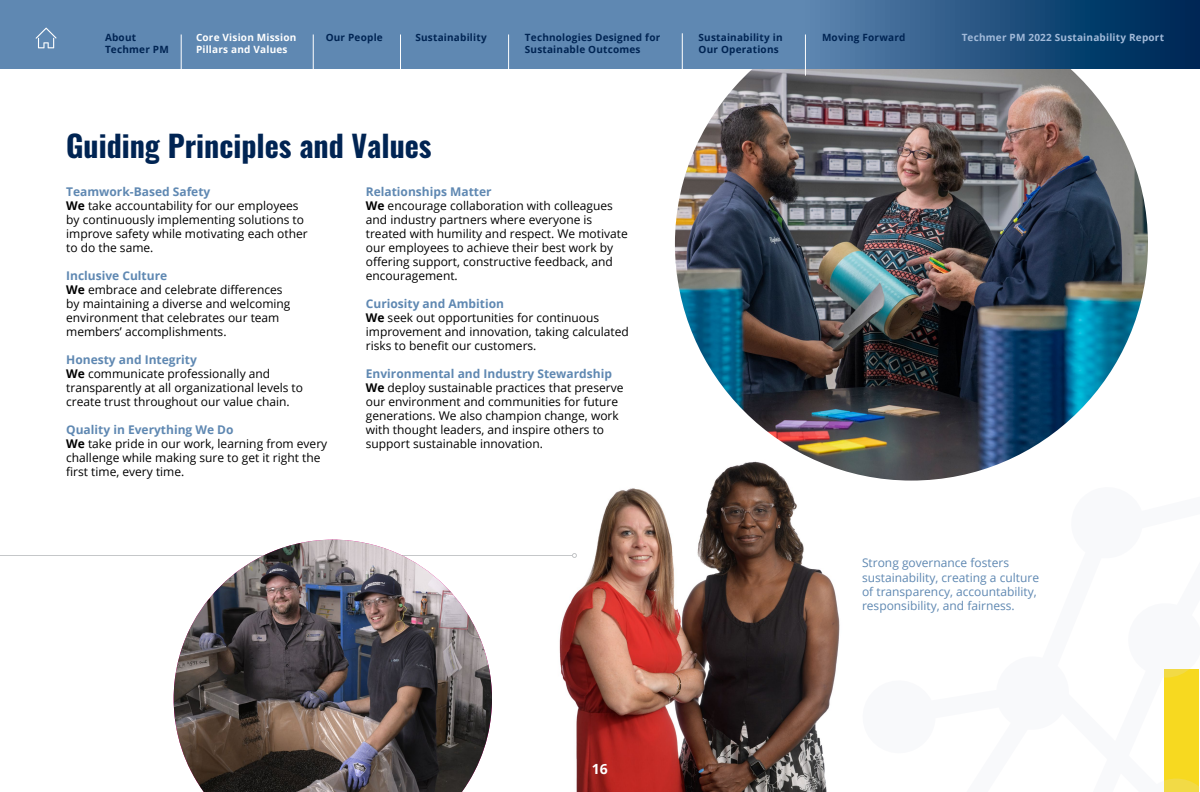
<style>
.page{position:relative;width:1200px;height:792px;background:#fff}
.page>*{position:absolute;margin:0;border:0;box-sizing:border-box;transform-origin:0 0}
.t1{font:700 30px "Oswald";color:#002453}
.t2{font:700 14px "Open Sans";color:#fff}
.t3{font:12px/14px "Open Sans";color:#000}
.t4{font:12px/14.4px "Open Sans";color:#5f88b2}
.t5{font:700 10px/12px "Open Sans";letter-spacing:.02em;color:#002453}
.t6{font:700 10px/12px "Open Sans";letter-spacing:.02em;color:#fff}
.t7{font:700 10px "Open Sans";letter-spacing:.02em;color:#a2bad9}
.s1{font-weight:700;color:#5f88b2}
.s2{font-weight:700}
</style>
<div class="page">
<img style="left:559px;top:481px;width:281px;height:311px">
<hr style="left:0;top:555px;width:572px;height:1px;background:#c5c7c9">
<svg style="left:572px;top:553px;width:5px;height:5px"></svg>
<img style="left:174px;top:540px;width:318px;height:252px">
<img style="left:675px;top:69px;width:473px;height:412px">
<svg style="left:857px;top:298px;width:342px;height:494px"></svg>
<svg style="left:0;top:0;width:1200px;height:69px;background:#4b76a1"></svg>
<svg style="left:36px;top:28px;width:21px;height:20px"></svg>
<hr style="left:181px;top:34px;width:1px;height:42px;background:#fff">
<hr style="left:313px;top:34px;width:1px;height:42px;background:#fff">
<hr style="left:400px;top:34px;width:1px;height:42px;background:#fff">
<hr style="left:508px;top:34px;width:1px;height:42px;background:#fff">
<hr style="left:682px;top:33px;width:1px;height:41px;background:#fff">
<hr style="left:805px;top:34px;width:1px;height:42px;background:#fff">
<p class="t5" style="left:326px;top:31px;width:59px">Our People</p>
<p class="t5" style="left:699px;top:31px;width:86px">Sustainability in</p>
<p class="t5" style="left:822px;top:31px;width:85px">Moving Forward</p>
<p class="t7" style="left:962px;top:31px;width:204px">Techmer PM 2022 Sustainability Report</p>
<p class="t5" style="left:699px;top:43px;width:82px">Our Operations</p>
<p class="t5" style="left:105px;top:32px;width:65px">About<br>Techmer PM</p>
<p class="t6" style="left:196px;top:32px;width:102px">Core Vision Mission<br>Pillars and Values</p>
<p class="t5" style="left:416px;top:32px;width:73px">Sustainability</p>
<p class="t5" style="left:525px;top:32px;width:137px">Technologies Designed for<br>Sustainable Outcomes</p>
<h1 class="t1" style="left:66px;top:130px;width:367px">Guiding Principles and Values</h1>
<p class="t3" style="left:66px;top:185px;width:243px"><span class="s1">Teamwork-Based Safety<br></span><span class="s2">We</span> take accountability for our employees by continuously implementing solutions to improve safety while motivating each other to do the same.</p>
<p class="t3" style="left:66px;top:269px;width:226px"><span class="s1">Inclusive Culture<br></span><span class="s2">We</span> embrace and celebrate differences by maintaining a diverse and welcoming environment that celebrates our team members’ accomplishments.</p>
<p class="t3" style="left:66px;top:353px;width:238px"><span class="s1">Honesty and Integrity<br></span><span class="s2">We</span> communicate professionally and transparently at all organizational levels to create trust throughout our value chain.</p>
<p class="t3" style="left:66px;top:423px;width:263px"><span class="s1">Quality in Everything We Do<br></span><span class="s2">We</span> take pride in our work, learning from every challenge while making sure to get it right the first time, every time.</p>
<p class="t3" style="left:366px;top:185px;width:263px"><span class="s1">Relationships Matter<br></span><span class="s2">We</span> encourage collaboration with colleagues and industry partners where everyone is treated with humility and respect. We motivate our employees to achieve their best work by offering support, constructive feedback, and encouragement.</p>
<p class="t3" style="left:366px;top:297px;width:265px"><span class="s1">Curiosity and Ambition<br></span><span class="s2">We</span> seek out opportunities for continuous improvement and innovation, taking calculated risks to benefit our customers.</p>
<p class="t3" style="left:366px;top:367px;width:259px"><span class="s1">Environmental and Industry Stewardship </span><span class="s2">We</span> deploy sustainable practices that preserve our environment and communities for future generations. We also champion change, work with thought leaders, and inspire others to support sustainable innovation.</p>
<p class="t2" style="left:592px;top:759px;width:17px">16</p>
<p class="t4" style="left:862px;top:555px;width:179px">Strong governance fosters sustainability, creating a culture of transparency, accountability, responsibility, and fairness.</p>
</div>
